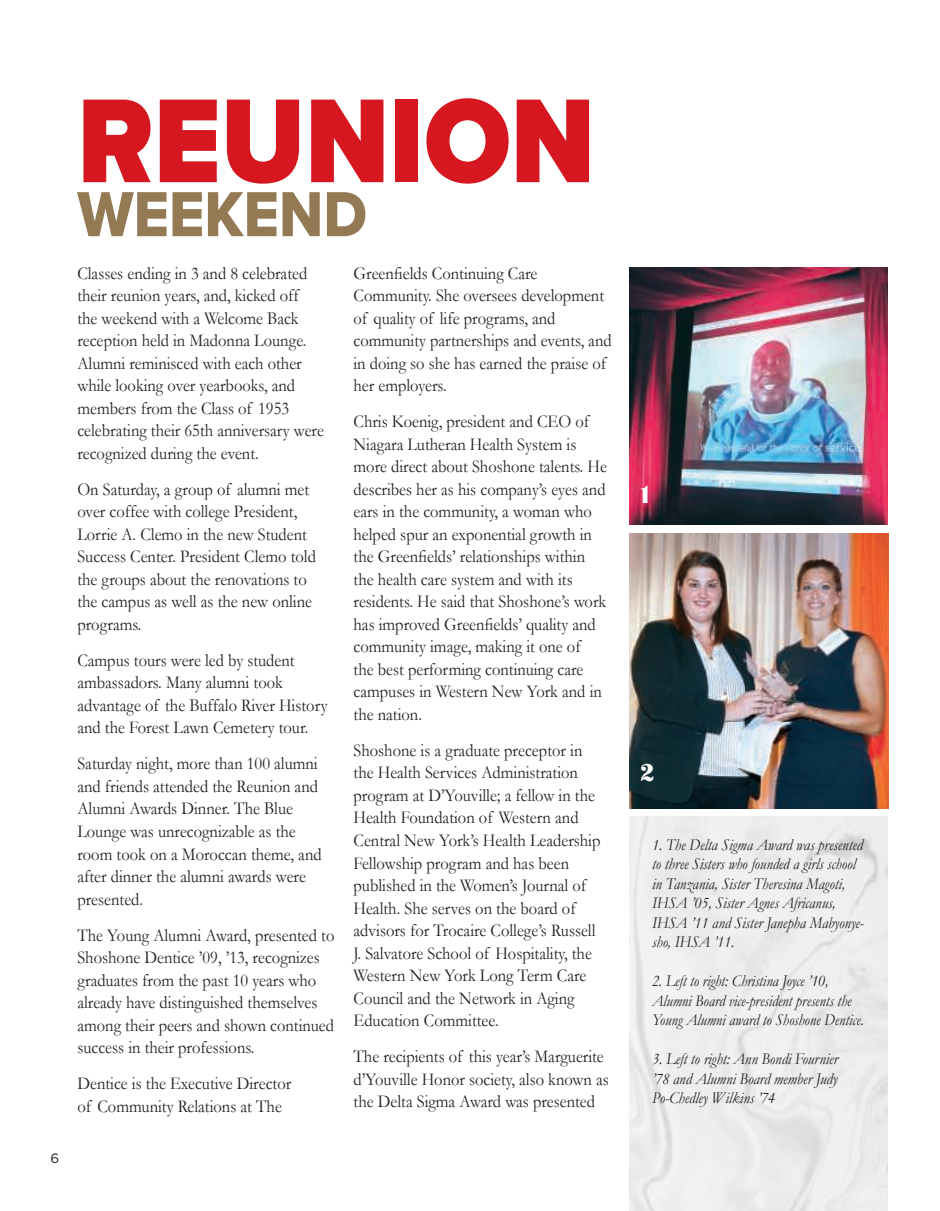
<style>
.page{position:relative;width:940px;height:1211px;background:#fff}
.page>*{position:absolute;margin:0;border:0;box-sizing:border-box;transform-origin:0 0}
.t1{font:900 123.75px "Proxima Nova";color:#d7171f;scale:.91 1}
.t2{font:66px "Proxima Nova Extrabld";color:#947a54;scale:.91 1}
.t3{font:23.7px "Escafina Low";color:#fff}
.t4{font:18.15px/22.5px "Garamond";color:#231f20;scale:.91 1}
.t5{font:italic 16.5px/19.5px "Garamond";color:#231f20;scale:.91 1}
.t6{font:italic 16.5px/19.5px "Garamond";color:#231f20;scale:.89 1}
.t7{font:13.5px "Gotham";color:#231f20}
</style>
<div class="page">
<img style="left:629px;top:267px;width:260px;height:943px">
<p class="t7" style="left:50px;top:1149px;width:10px">6</p>
<h1 class="t1" style="left:77px;top:49px;width:570px">REUNION</h1>
<h2 class="t2" style="left:77px;top:165px;width:320px">WEEKEND</h2>
<p class="t4" style="left:77px;top:261px;width:272px">Classes ending in 3 and 8 celebrated their reunion years, and, kicked off<br>the weekend with a Welcome Back reception held in Madonna Lounge.<br>Alumni reminisced with each other while looking over yearbooks, and members from the Class of 1953 celebrating their 65th anniversary were recognized during the event.</p>
<p class="t4" style="left:77px;top:477px;width:264px">On Saturday, a group of alumni met over coffee with college President,<br>Lorrie A. Clemo in the new Student<br>Success Center. President Clemo told the groups about the renovations to the campus as well as the new online programs.</p>
<p class="t4" style="left:77px;top:648px;width:276px">Campus tours were led by student ambassadors. Many alumni took advantage of the Buffalo River History and the Forest Lawn Cemetery tour.</p>
<p class="t4" style="left:77px;top:752px;width:270px">Saturday night, more than 100 alumni and friends attended the Reunion and<br>Alumni Awards Dinner. The Blue<br>Lounge was unrecognizable as the room took on a Moroccan theme, and after dinner the alumni awards were presented.</p>
<p class="t4" style="left:77px;top:923px;width:284px">The Young Alumni Award, presented to Shoshone Dentice ’09, ’13, recognizes graduates from the past 10 years who already have distinguished themselves among their peers and shown continued success in their professions.</p>
<p class="t4" style="left:77px;top:1071px;width:236px">Dentice is the Executive Director of Community Relations at The</p>
<p class="t4" style="left:353px;top:261px;width:285px">Greenfields Continuing Care<br>Community. She oversees development of quality of life programs, and community partnerships and events, and in doing so she has earned the praise of her employers.</p>
<p class="t4" style="left:353px;top:410px;width:280px">Chris Koenig, president and CEO of Niagara Lutheran Health System is more direct about Shoshone talents. He describes her as his company’s eyes and ears in the community, a woman who helped spur an exponential growth in the Greenfields’ relationships within the health care system and with its residents. He said that Shoshone’s work has improved Greenfields’ quality and community image, making it one of<br>the best performing continuing care campuses in Western New York and in the nation.</p>
<p class="t4" style="left:353px;top:738px;width:273px">Shoshone is a graduate preceptor in the Health Services Administration program at D’Youville; a fellow in the Health Foundation of Western and Central New York’s Health Leadership Fellowship program and has been published in the Women’s Journal of Health. She serves on the board of advisors for Trocaire College’s Russell J. Salvatore School of Hospitality, the Western New York Long Term Care Council and the Network in Aging Education Committee.</p>
<p class="t4" style="left:353px;top:1044px;width:282px">The recipients of this year’s Marguerite d’Youville Honor society, also known as the Delta Sigma Award was presented</p>
<h3 class="t3" style="left:641px;top:479px;width:10px">1</h3>
<h3 class="t3" style="left:641px;top:757px;width:14px">2</h3>
<p class="t5" style="left:652px;top:834px;width:234px">1. The Delta Sigma Award was presented to three Sisters who founded a girls school in Tanzania, Sister Theresina Magoti, IHSA ’05, Sister Agnes Africanus, IHSA ’11 and Sister Janepha Mabyonye&shy;sho, IHSA ’11.</p>
<p class="t6" style="left:652px;top:971px;width:239px">2. Left to right: Christina Joyce ’10,<br>Alumni Board vice-president presents the<br>Young Alumni award to Shoshone Dentice.</p>
<p class="t5" style="left:652px;top:1049px;width:206px;text-align:justify">3. Left to right: Ann Bondi Fournier ’78 and Alumni Board member Judy Po-Chedley Wilkins ’74</p>
</div>
